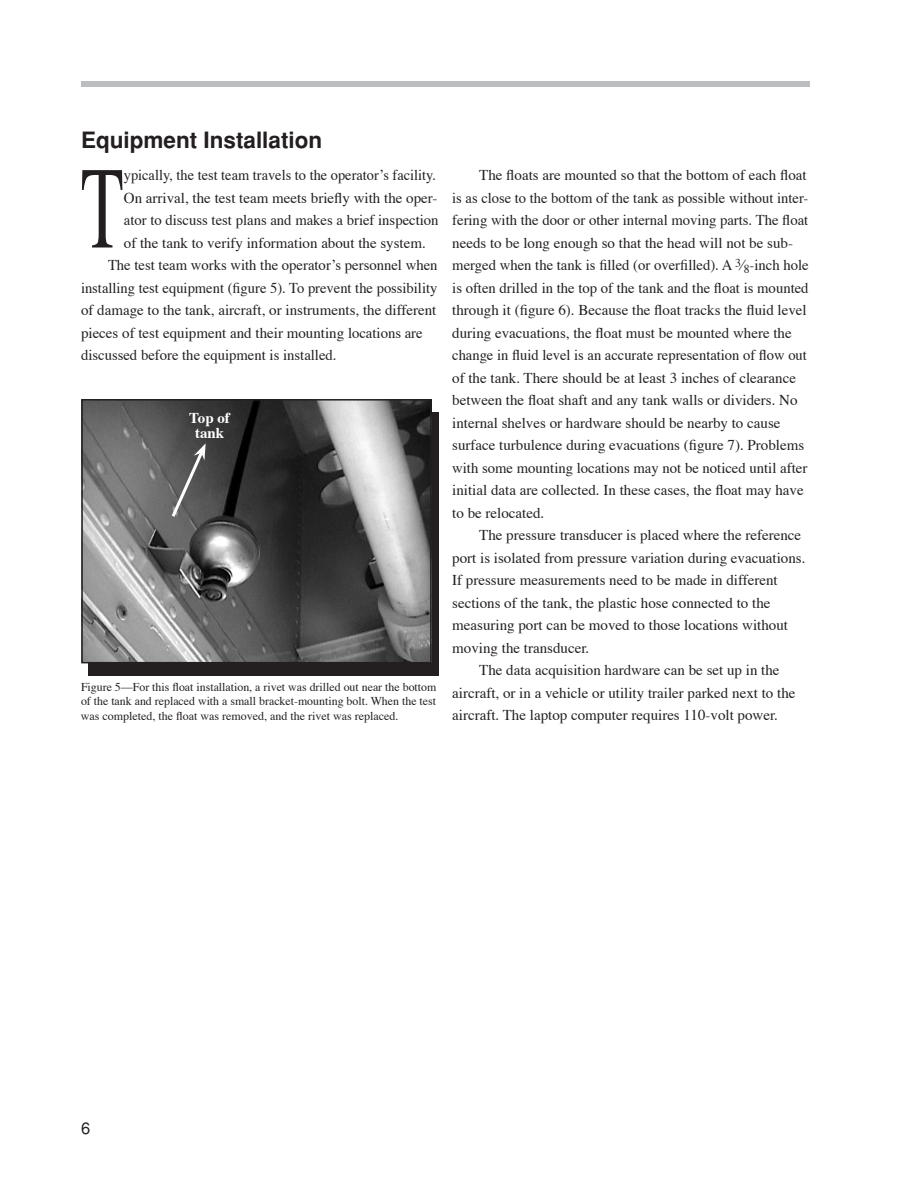
<style>
.page{position:relative;width:918px;height:1188px;background:#fff}
.page>*{position:absolute;margin:0;border:0;box-sizing:border-box;transform-origin:0 0}
.t1{font:117px "Times";color:#231f20;scale:.6 1}
.t2{font:700 22.5px "Helvetica";color:#231f20}
.t3{font:16.5px "Helvetica";color:#231f20}
.t4{font:15px/22.5px "Times";color:#231f20}
.t5{font:15px "Times";color:#231f20;scale:.96 1}
.t6{font:700 15px/15px "Times";color:#fff;text-align:center}
.t7{font:12px/14.2px "Times";color:#231f20;text-align:justify}
.s1{font-family:"Times New Roman"}
</style>
<div class="page">
<div style="left:81px;top:81px;width:729px;height:6px;background:#bcbdc0"></div>
<div style="left:88px;top:413px;width:351px;height:263px;background:#231f20"></div>
<img style="left:84px;top:402px;width:345px;height:258px">
<div style="left:81px;top:399px;width:351px;height:264px;border:2px solid #231f20"></div>
<svg style="left:169px;top:443px;width:37px;height:77px;background:#686868"></svg>
<h2 class="t2" style="left:81px;top:127px;width:243px">Equipment Installation</h2>
<h1 class="t1" style="left:81px;top:134px;width:73px">T</h1>
<p class="t5" style="left:124px;top:165px;width:327px">ypically, the test team travels to the operatorʼs facility.</p>
<p class="t4" style="left:124px;top:187px;width:315px">On arrival, the test team meets briefly with the oper-</p>
<p class="t4" style="left:124px;top:210px;width:316px">ator to discuss test plans and makes a brief inspection</p>
<p class="t4" style="left:124px;top:232px;width:304px">of the tank to verify information about the system.</p>
<p class="t4" style="left:108px;top:255px;width:331px">The test team works with the operatorʼs personnel when</p>
<p class="t4" style="left:81px;top:277px;width:358px">installing test equipment (figure 5). To prevent the possibility</p>
<p class="t4" style="left:81px;top:300px;width:357px">of damage to the tank, aircraft, or instruments, the different</p>
<p class="t4" style="left:81px;top:322px;width:343px">pieces of test equipment and their mounting locations are</p>
<p class="t4" style="left:81px;top:345px;width:257px">discussed before the equipment is installed.</p>
<p class="t6" style="left:189px;top:411px;width:42px">Top of tank</p>
<p class="t7" style="left:81px;top:681px;width:357px">Figure 5<span class="s1">—</span>For this float installation, a rivet was drilled out near the bottom of the tank and replaced with a small bracket-mounting bolt. When the test was completed, the float was removed, and the rivet was replaced.</p>
<p class="t4" style="left:452px;top:165px;width:358px;text-indent:27px">The floats are mounted so that the bottom of each float is as close to the bottom of the tank as possible without inter&shy;fering with the door or other internal moving parts. The float needs to be long enough so that the head will not be sub&shy;merged when the tank is filled (or overfilled). A <sup>3</sup>⁄<sub>8</sub>-inch hole is often drilled in the top of the tank and the float is mounted through it (figure 6). Because the float tracks the fluid level during evacuations, the float must be mounted where the change in fluid level is an accurate representation of flow out of the tank. There should be at least 3 inches of clearance between the float shaft and any tank walls or dividers. No internal shelves or hardware should be nearby to cause surface turbulence during evacuations (figure 7). Problems with some mounting locations may not be noticed until after initial data are collected. In these cases, the float may have to be relocated.</p>
<p class="t4" style="left:479px;top:525px;width:323px">The pressure transducer is placed where the reference</p>
<p class="t4" style="left:452px;top:547px;width:355px">port is isolated from pressure variation during evacuations.</p>
<p class="t4" style="left:452px;top:570px;width:327px">If pressure measurements need to be made in different</p>
<p class="t4" style="left:452px;top:592px;width:320px">sections of the tank, the plastic hose connected to the</p>
<p class="t4" style="left:452px;top:615px;width:337px">measuring port can be moved to those locations without</p>
<p class="t4" style="left:452px;top:637px;width:139px">moving the transducer.</p>
<p class="t4" style="left:479px;top:660px;width:302px">The data acquisition hardware can be set up in the</p>
<p class="t4" style="left:452px;top:682px;width:345px">aircraft, or in a vehicle or utility trailer parked next to the</p>
<p class="t4" style="left:452px;top:705px;width:327px">aircraft. The laptop computer requires 110-volt power.</p>
<p class="t3" style="left:81px;top:1119px;width:11px">6</p>
</div>
